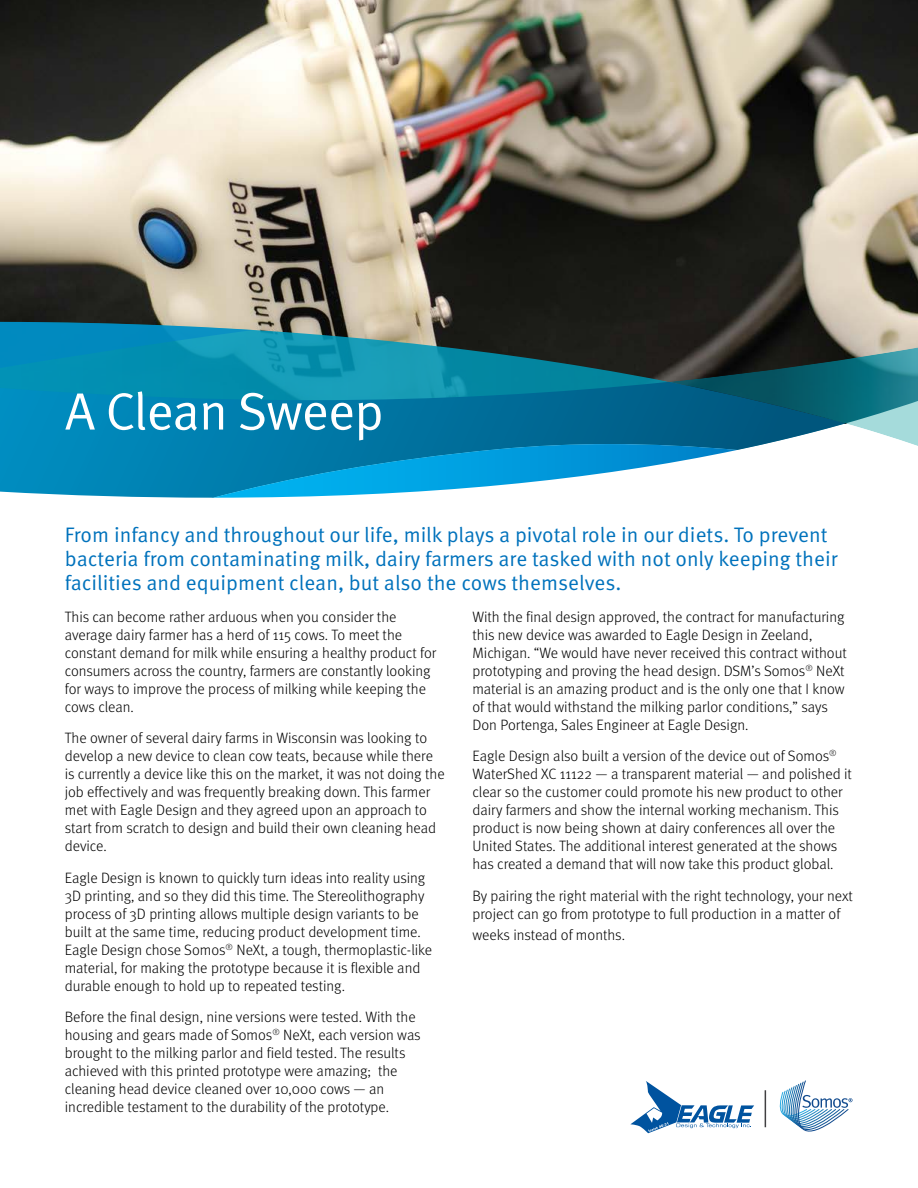
<style>
.page{position:relative;width:918px;height:1188px;background:#fff}
.page>*{position:absolute;margin:0;border:0;box-sizing:border-box;transform-origin:0 0}
.t1{font:52.5px "Meta Pro Norm";letter-spacing:-.02em;color:#fff}
.t2{font:21px/24px "Meta Pro Norm";color:#0072bc}
.t3{font:300 15px/18px "Meta Pro";color:#000}
</style>
<div class="page">
<img style="left:0;top:0;width:918px;height:322px">
<svg style="left:0;top:322px;width:918px;height:176px"></svg>
<svg style="left:630px;top:1081px;width:124px;height:52px"></svg>
<hr style="left:765px;top:1090px;width:1px;height:37px;background:#414042">
<svg style="left:779px;top:1080px;width:74px;height:52px"></svg>
<h1 class="t1" style="left:65px;top:372px;width:321px">A Clean Sweep</h1>
<p class="t2" style="left:65px;top:522px;width:774px">From infancy and throughout our life, milk plays a pivotal role in our diets. To prevent bacteria from contaminating milk, dairy farmers are tasked with not only keeping their facilities and equipment clean, but also the cows themselves.</p>
<p class="t3" style="left:65px;top:607px;width:373px">This can become rather arduous when you consider the average dairy farmer has a herd of 115 cows. To meet the constant demand for milk while ensuring a healthy product for consumers across the country, farmers are constantly looking for ways to improve the process of milking while keeping the cows clean.</p>
<p class="t3" style="left:65px;top:728px;width:381px">The owner of several dairy farms in Wisconsin was looking to develop a new device to clean cow teats, because while there is currently a device like this on the market, it was not doing the job effectively and was frequently breaking down. This farmer met with Eagle Design and they agreed upon an approach to start from scratch to design and build their own cleaning head device.</p>
<p class="t3" style="left:65px;top:868px;width:369px">Eagle Design is known to quickly turn ideas into reality using 3D printing, and so they did this time. The Stereolithography process of 3D printing allows multiple design variants to be built at the same time, reducing product development time.<br>Eagle Design chose Somos<sup>®</sup> NeXt, a tough, thermoplastic-like material, for making the prototype because it is flexible and durable enough to hold up to repeated testing.</p>
<p class="t3" style="left:65px;top:1007px;width:357px">Before the final design, nine versions were tested. With the housing and gears made of Somos<sup>®</sup> NeXt, each version was brought to the milking parlor and field tested. The results achieved with this printed prototype were amazing; the cleaning head device cleaned over 10,000 cows — an incredible testament to the durability of the prototype.</p>
<p class="t3" style="left:473px;top:607px;width:376px">With the final design approved, the contract for manufacturing this new device was awarded to Eagle Design in Zeeland, Michigan. “We would have never received this contract without prototyping and proving the head design. DSM’s Somos<sup>®</sup> NeXt material is an amazing product and is the only one that I know of that would withstand the milking parlor conditions,” says Don Portenga, Sales Engineer at Eagle Design.</p>
<p class="t3" style="left:473px;top:746px;width:381px">Eagle Design also built a version of the device out of Somos<sup>® </sup>WaterShed XC 11122 — a transparent material — and polished it clear so the customer could promote his new product to other dairy farmers and show the internal working mechanism. This product is now being shown at dairy conferences all over the United States. The additional interest generated at the shows has created a demand that will now take this product global.</p>
<p class="t3" style="left:473px;top:886px;width:382px">By pairing the right material with the right technology, your next project can go from prototype to full production in a matter of</p>
<p class="t3" style="left:473px;top:925px;width:154px">weeks instead of months.</p>
</div>
